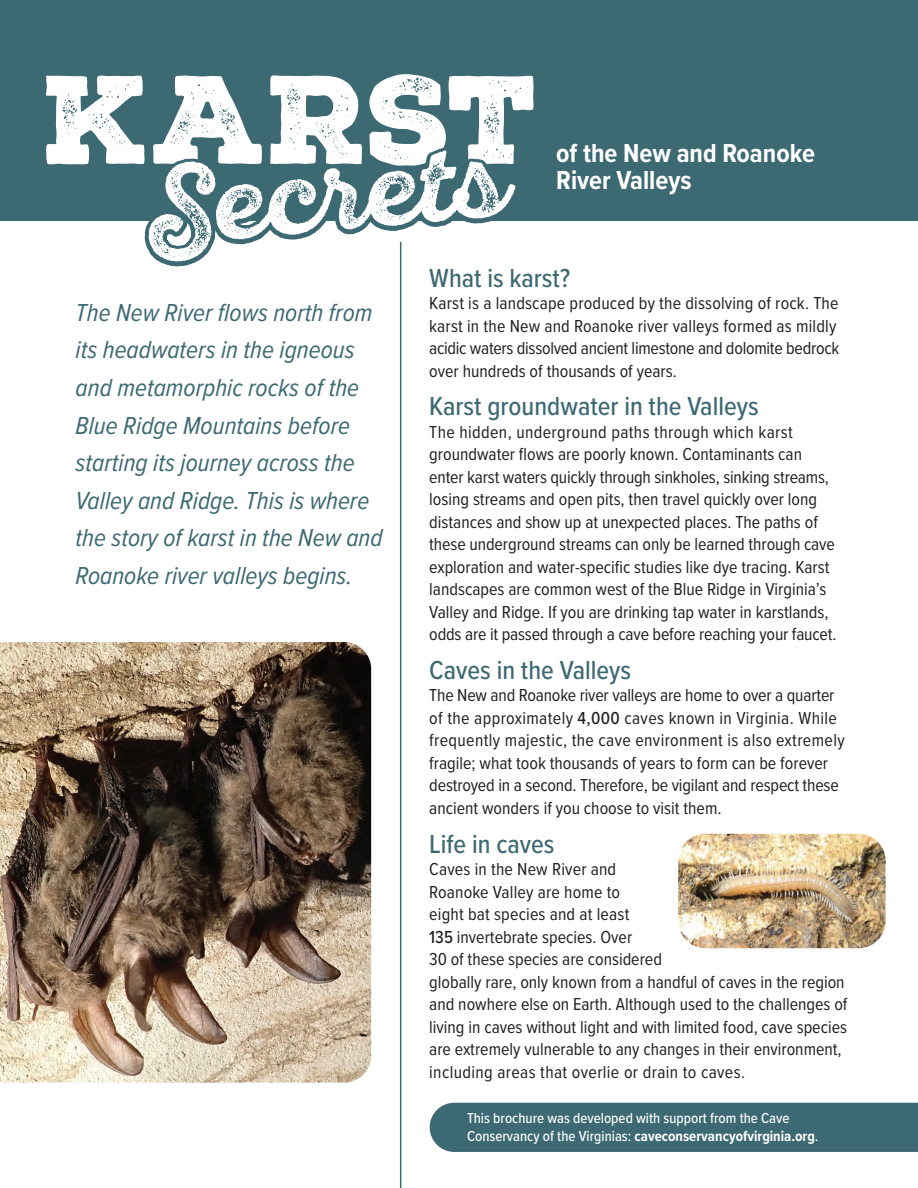
<style>
.page{position:relative;width:918px;height:1188px;background:#fff}
.page>*{position:absolute;margin:0;border:0;box-sizing:border-box;transform-origin:0 0}
.t1{font:500 27px "Proxima Nova Cond";color:#3d6973}
.t2{font:700 27px/27px "Proxima Nova Cond";color:#fff}
.t3{font:italic 25.5px/37.5px "Proxima Nova Cond";color:#3d6973}
.t4{font:18px/22.5px "Proxima Nova Cond";color:#231f20}
.t5{font:500 15px/18px "Proxima Nova Cond";color:#fff}
.s1{font-weight:500}
.s2{font-weight:700}
</style>
<div class="page">
<div style="left:0;top:0;width:918px;height:220px;background:#3d6973"></div>
<svg style="left:46px;top:74px;width:488px;height:216px"></svg>
<div style="left:430px;top:1103px;width:488px;height:49px;background:#3d6973"></div>
<img style="left:0;top:642px;width:371px;height:441px">
<hr style="left:400px;top:242px;width:1px;height:946px;background:#3d6973">
<img style="left:678px;top:834px;width:208px;height:114px">
<p class="t3" style="left:76px;top:293px;width:309px">The New River flows north from its headwaters in the igneous and metamorphic rocks of the<br>Blue Ridge Mountains before starting its journey across the<br>Valley and Ridge. This is where the story of karst in the New and<br>Roanoke river valleys begins.</p>
<h1 class="t2" style="left:556px;top:139px;width:260px">of the New and Roanoke<br>River Valleys</h1>
<h1 class="t1" style="left:429px;top:258px;width:143px">What is karst?</h1>
<p class="t4" style="left:429px;top:291px;width:411px">Karst is a landscape produced by the dissolving of rock. The karst in the New and Roanoke river valleys formed as mildly acidic waters dissolved ancient limestone and dolomite bedrock over hundreds of thousands of years.</p>
<h1 class="t1" style="left:429px;top:386px;width:331px">Karst groundwater in the Valleys</h1>
<p class="t4" style="left:429px;top:420px;width:409px">The hidden, underground paths through which karst groundwater flows are poorly known. Contaminants can enter karst waters quickly through sinkholes, sinking streams, losing streams and open pits, then travel quickly over long distances and show up at unexpected places. The paths of these underground streams can only be learned through cave exploration and water-specific studies like dye tracing. Karst landscapes are common west of the Blue Ridge in Virginia’s Valley and Ridge. If you are drinking tap water in karstlands, odds are it passed through a cave before reaching your faucet.</p>
<h1 class="t1" style="left:429px;top:650px;width:203px">Caves in the Valleys</h1>
<p class="t4" style="left:429px;top:683px;width:417px">The New and Roanoke river valleys are home to over a quarter of the approximately <span class="s1">4,000</span> caves known in Virginia. While frequently majestic, the cave environment is also extremely fragile; what took thousands of years to form can be forever destroyed in a second. Therefore, be vigilant and respect these ancient wonders if you choose to visit them.</p>
<h1 class="t1" style="left:429px;top:824px;width:127px">Life in caves</h1>
<p class="t4" style="left:429px;top:857px;width:420px">Caves in the New River and<br>Roanoke Valley are home to<br>eight bat species and at least<br><span class="s1">135</span> invertebrate species. Over<br>30 of these species are considered<br>globally rare, only known from a handful of caves in the region and nowhere else on Earth. Although used to the challenges of living in caves without light and with limited food, cave species are extremely vulnerable to any changes in their environment, including areas that overlie or drain to caves.</p>
<p class="t5" style="left:467px;top:1109px;width:353px">This brochure was developed with support from the Cave<br>Conservancy of the Virginias: <span class="s2">caveconservancyofvirginia.org</span>.</p>
</div>
